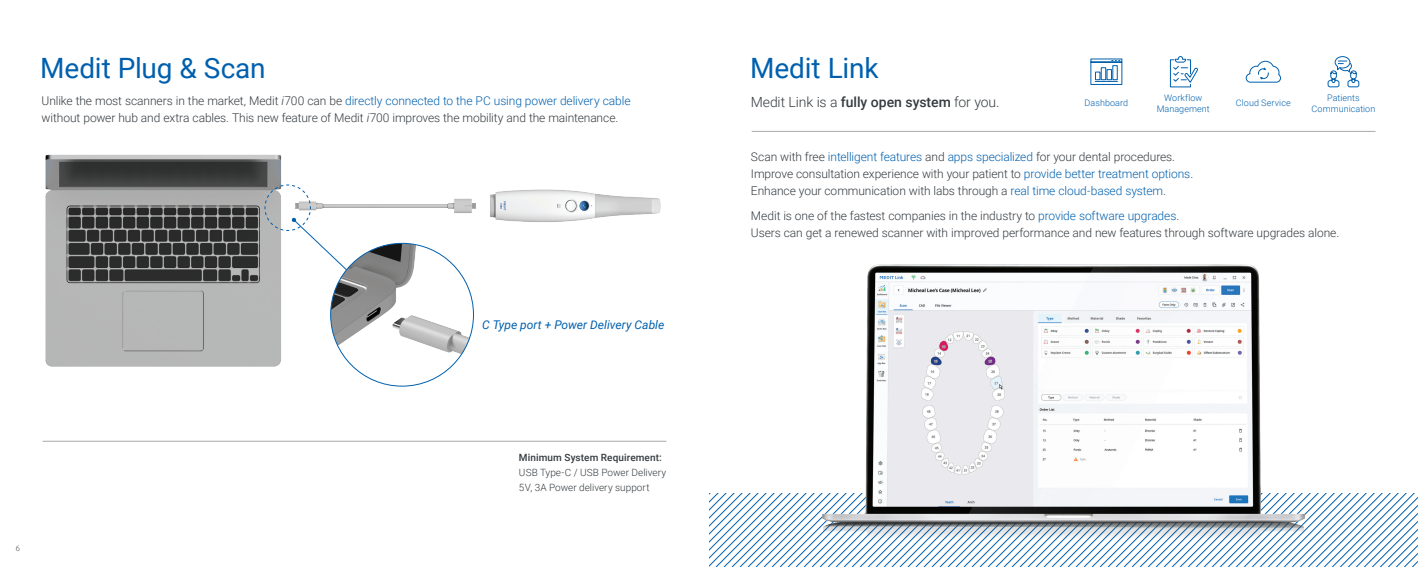
<style>
.page{position:relative;width:1418px;height:567px;background:#fff}
.page>*{position:absolute;margin:0;border:0;box-sizing:border-box;transform-origin:0 0}
.t1{font:28px "Roboto";letter-spacing:-.005em;color:#0160ae}
.t2{font:300 14px "Roboto";letter-spacing:-.01em;color:#353b40}
.t3{font:300 12px/17px "Roboto";letter-spacing:-.01em;color:#353b40}
.t4{font:italic 12px "Roboto";color:#0160ae}
.t5{font:300 10px/15px "Roboto";letter-spacing:.005em;color:#353b40}
.t6{font:300 9px "Roboto";letter-spacing:.005em;color:#0160ae}
.t7{font:300 7.5px "Roboto";color:#4b4c4d}
.s1{font-style:italic}
.s2{color:#0160ae}
.s3{font-weight:500}
</style>
<div class="page">
<img style="left:45px;top:154px;width:616px;height:217px">
<svg style="left:709px;top:494px;width:708px;height:73px"></svg>
<img style="left:822px;top:264px;width:482px;height:289px">
<svg style="left:1090px;top:58px;width:32px;height:27px"></svg>
<svg style="left:1245px;top:60px;width:36px;height:23px"></svg>
<svg style="left:1169px;top:56px;width:29px;height:32px"></svg>
<svg style="left:1327px;top:56px;width:32px;height:32px"></svg>
<hr style="left:751px;top:131px;width:624px;height:1px;background:#a8a9ad">
<img style="left:331px;top:243px;width:142px;height:143px;border-radius:71px">
<svg style="left:264px;top:184px;width:103px;height:106px"></svg>
<hr style="left:43px;top:441px;width:623px;height:1px;background:#a8a9ad">
<p class="t1" style="left:40px;top:48px;width:227px">Medit Plug &amp; Scan</p>
<p class="t3" style="left:42px;top:91px;width:590px">Unlike the most scanners in the market, Medit <span class="s1">i</span>700 can be <span class="s2">directly connected to the PC using power delivery cable </span>without power hub and extra cables. This new feature of Medit <span class="s1">i</span>700 improves the mobility and the maintenance.</p>
<p class="t7" style="left:16px;top:543px;width:6px">6</p>
<p class="t4" style="left:482px;top:316px;width:183px">C Type port + Power Delivery Cable</p>
<p class="t5" style="left:519px;top:450px;width:149px"><span class="s3">Minimum System Requirement:<br></span>USB Type-C / USB Power Delivery<br>5V, 3A Power delivery support</p>
<p class="t1" style="left:750px;top:48px;width:130px">Medit Link</p>
<p class="t2" style="left:750px;top:92px;width:250px">Medit Link is a <span class="s3">fully open system</span> for you.</p>
<p class="t6" style="left:1084px;top:97px;width:45px">Dashboard</p>
<p class="t6" style="left:1164px;top:91px;width:39px">Workflow</p>
<p class="t6" style="left:1156px;top:102px;width:55px">Management</p>
<p class="t6" style="left:1235px;top:97px;width:56px">Cloud Service</p>
<p class="t6" style="left:1327px;top:91px;width:34px">Patients</p>
<p class="t6" style="left:1311px;top:102px;width:65px">Communication</p>
<p class="t3" style="left:751px;top:148px;width:426px">Scan with free <span class="s2">intelligent features</span> and <span class="s2">apps specialized</span> for your dental procedures.</p>
<p class="t3" style="left:751px;top:165px;width:444px">Improve consultation experience with your patient to <span class="s2">provide better treatment options</span>.</p>
<p class="t3" style="left:751px;top:182px;width:416px">Enhance your communication with labs through a <span class="s2">real time cloud-based system</span>.</p>
<p class="t3" style="left:751px;top:207px;width:430px">Medit is one of the fastest companies in the industry to <span class="s2">provide software upgrades</span>.</p>
<p class="t3" style="left:751px;top:224px;width:590px">Users can get a renewed scanner with improved performance and new features through software upgrades alone.</p>
</div>
